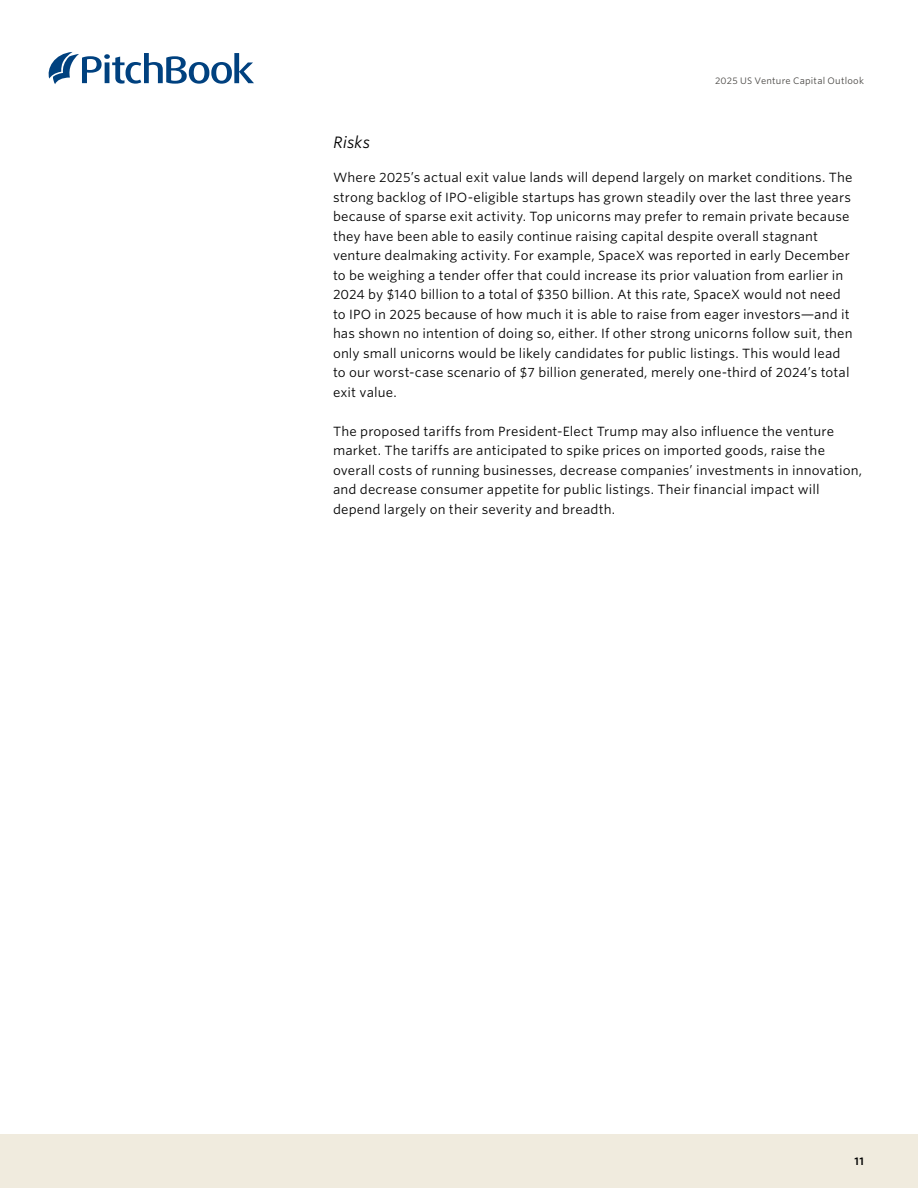
<style>
.page{position:relative;width:918px;height:1188px;background:#fff}
.page>*{position:absolute;margin:0;border:0;box-sizing:border-box;transform-origin:0 0}
.AN_Subsection_I{font:italic 15.75px "Whitney S Sm";color:#000}
.AN_Body_copy{font:12.75px/19.5px "Whitney S Sm";letter-spacing:.01em;color:#000}
.t1{font:600 10.5px "Whitney S Sm";color:#000}
.AN_Header{font:9px "Whitney S Sm";letter-spacing:.025em;color:#484643}
</style>
<div class="page">
<div style="left:0;top:1134px;width:918px;height:54px;background:#f0ebde"></div>
<svg style="left:49px;top:52px;width:205px;height:32px"></svg>
<p class="AN_Header" style="left:715px;top:75px;width:150px">2025 US Venture Capital Outlook</p>
<p class="AN_Subsection_I" style="left:333px;top:131px;width:39px">Risks</p>
<p class="AN_Body_copy" style="left:333px;top:167px;width:521px">Where 2025’s actual exit value lands will depend largely on market conditions. The strong backlog of IPO-eligible startups has grown steadily over the last three years because of sparse exit activity. Top unicorns may prefer to remain private because they have been able to easily continue raising capital despite overall stagnant venture dealmaking activity. For example, SpaceX was reported in early December to be weighing a tender offer that could increase its prior valuation from earlier in 2024 by $140 billion to a total of $350 billion. At this rate, SpaceX would not need to IPO in 2025 because of how much it is able to raise from eager investors—and it has shown no intention of doing so, either. If other strong unicorns follow suit, then only small unicorns would be likely candidates for public listings. This would lead to our worst-case scenario of $7 billion generated, merely one-third of 2024’s total exit value.</p>
<p class="AN_Body_copy" style="left:333px;top:421px;width:531px">The proposed tariffs from President-Elect Trump may also influence the venture market. The tariffs are anticipated to spike prices on imported goods, raise the overall costs of running businesses, decrease companies’ investments in innovation, and decrease consumer appetite for public listings. Their financial impact will depend largely on their severity and breadth.</p>
<p class="t1" style="left:855px;top:1154px;width:11px">11</p>
</div>
